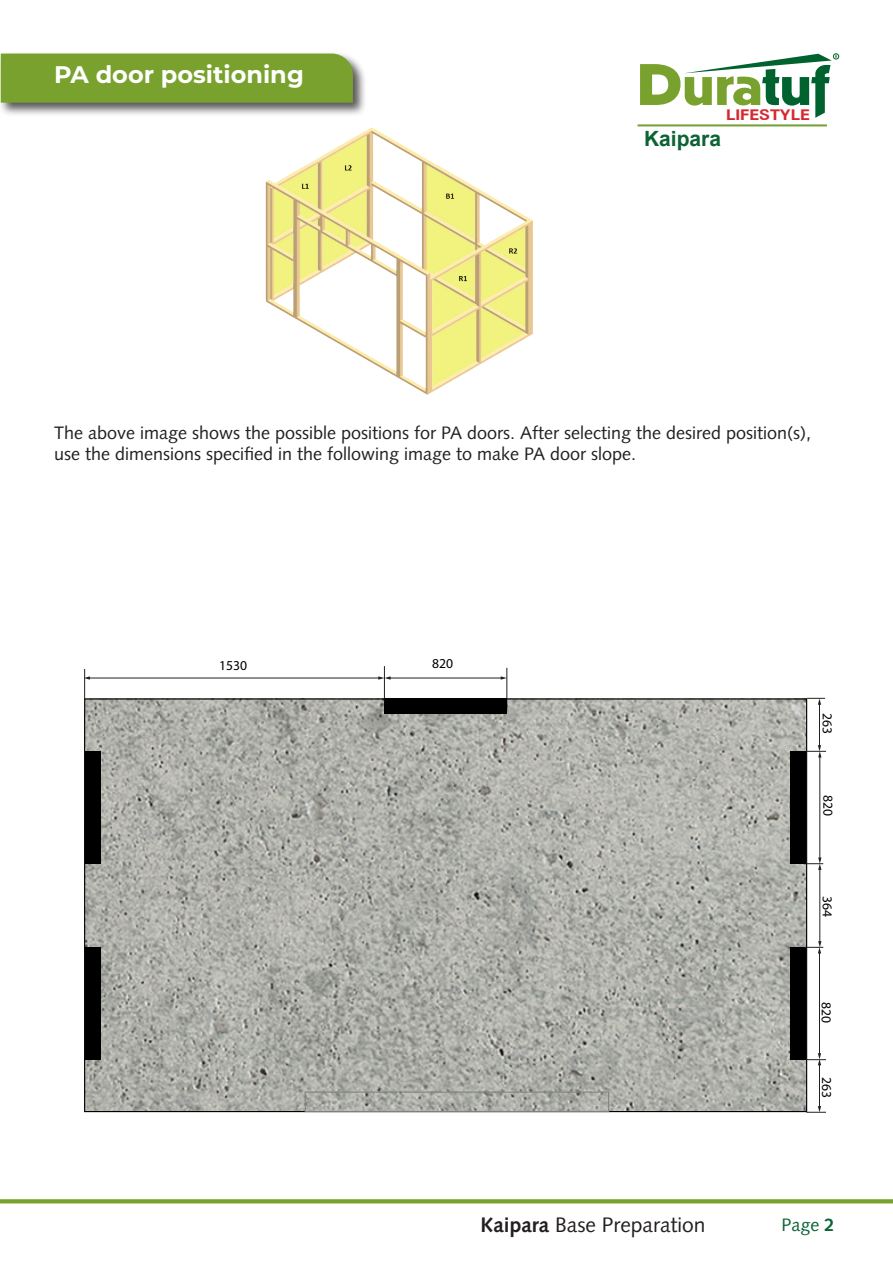
<style>
.page{position:relative;width:893px;height:1263px;background:#fff}
.page>*{position:absolute;margin:0;border:0;box-sizing:border-box;transform-origin:0 0}
.Subtitle{font:700 24px "Montserrat";color:#fff}
.t1{font:21px "Syntax LT Std";color:#231f20}
.t2{font:700 21px "Arial";color:#0c6334}
.t3{font:18px/21.6px "Syntax LT Std";color:#231f20}
.t4{font:18px "Syntax LT Std";color:#0c6334}
.t5{font:700 14.85px "Zurich BT";color:#d7282f;scale:1.11 1}
.t6{font:13.65px "Myriad Pro";color:#000}
.s1{font-weight:700}
</style>
<div class="page">
<svg style="left:0;top:1199px;width:893px;height:4px;background:#7fa637"></svg>
<div style="left:0;top:51px;width:367px;height:66px;background:#231f20;opacity:.75"></div>
<div style="left:1px;top:54px;width:352px;height:49px;background:#78a22d"></div>
<svg style="left:640px;top:54px;width:199px;height:64px"></svg>
<hr style="left:637px;top:124px;width:190px;height:2px;background:#79a33f">
<img style="left:265px;top:127px;width:268px;height:268px">
<img style="left:86px;top:700px;width:719px;height:410px">
<hr style="left:819px;top:704px;width:1px;height:42px;background:#231f20">
<svg style="left:807px;top:698px;width:18px;height:7px"></svg>
<hr style="left:819px;top:756px;width:1px;height:103px;background:#231f20">
<svg style="left:806px;top:745px;width:20px;height:12px"></svg>
<hr style="left:507px;top:668px;width:1px;height:42px;background:#231f20">
<hr style="left:384px;top:666px;width:1px;height:42px;background:#231f20">
<hr style="left:389px;top:678px;width:113px;height:1px;background:#231f20">
<svg style="left:501px;top:676px;width:6px;height:4px"></svg>
<hr style="left:84px;top:669px;width:1px;height:42px;background:#231f20">
<hr style="left:89px;top:678px;width:290px;height:1px;background:#231f20">
<svg style="left:378px;top:676px;width:13px;height:4px"></svg>
<svg style="left:84px;top:676px;width:6px;height:4px"></svg>
<div style="left:791px;top:947px;width:15px;height:112px;background:#000"></div>
<div style="left:791px;top:751px;width:15px;height:113px;background:#000"></div>
<hr style="left:819px;top:1064px;width:1px;height:43px;background:#231f20">
<svg style="left:806px;top:1106px;width:20px;height:7px"></svg>
<hr style="left:819px;top:952px;width:1px;height:102px;background:#231f20">
<svg style="left:806px;top:1053px;width:20px;height:12px"></svg>
<div style="left:384px;top:698px;width:122px;height:16px;background:#000"></div>
<hr style="left:819px;top:869px;width:1px;height:73px;background:#231f20">
<svg style="left:803px;top:857px;width:20px;height:13px"></svg>
<svg style="left:803px;top:941px;width:20px;height:12px"></svg>
<div style="left:85px;top:751px;width:15px;height:113px;background:#000"></div>
<div style="left:85px;top:947px;width:15px;height:112px;background:#000"></div>
<div style="left:305px;top:1091px;width:304px;height:21px;border:1px solid #808285"></div>
<p class="Subtitle" style="left:54px;top:57px;width:251px">PA door positioning</p>
<p class="t5" style="left:726px;top:106px;width:77px">LIFESTYLE</p>
<p class="t2" style="left:644px;top:124px;width:79px">Kaipara</p>
<p class="t3" style="left:54px;top:422px;width:759px">The above image shows the possible positions for PA doors. After selecting the desired position(s), use the dimensions specified in the following image to make PA door slope.</p>
<p class="t6" style="left:219px;top:657px;width:30px">1530</p>
<p class="t6" style="left:432px;top:654px;width:23px">820</p>
<p class="t6" style="left:836px;top:713px;width:23px;rotate:90deg">263</p>
<p class="t6" style="left:836px;top:795px;width:23px;rotate:90deg">820</p>
<p class="t6" style="left:836px;top:896px;width:23px;rotate:90deg">364</p>
<p class="t6" style="left:835px;top:1002px;width:23px;rotate:90deg">820</p>
<p class="t6" style="left:835px;top:1077px;width:23px;rotate:90deg">263</p>
<p class="t1" style="left:480px;top:1212px;width:226px"><span class="s1">Kaipara</span> Base Preparation</p>
<p class="t4" style="left:782px;top:1214px;width:55px">Page <span class="s1">2</span></p>
</div>
